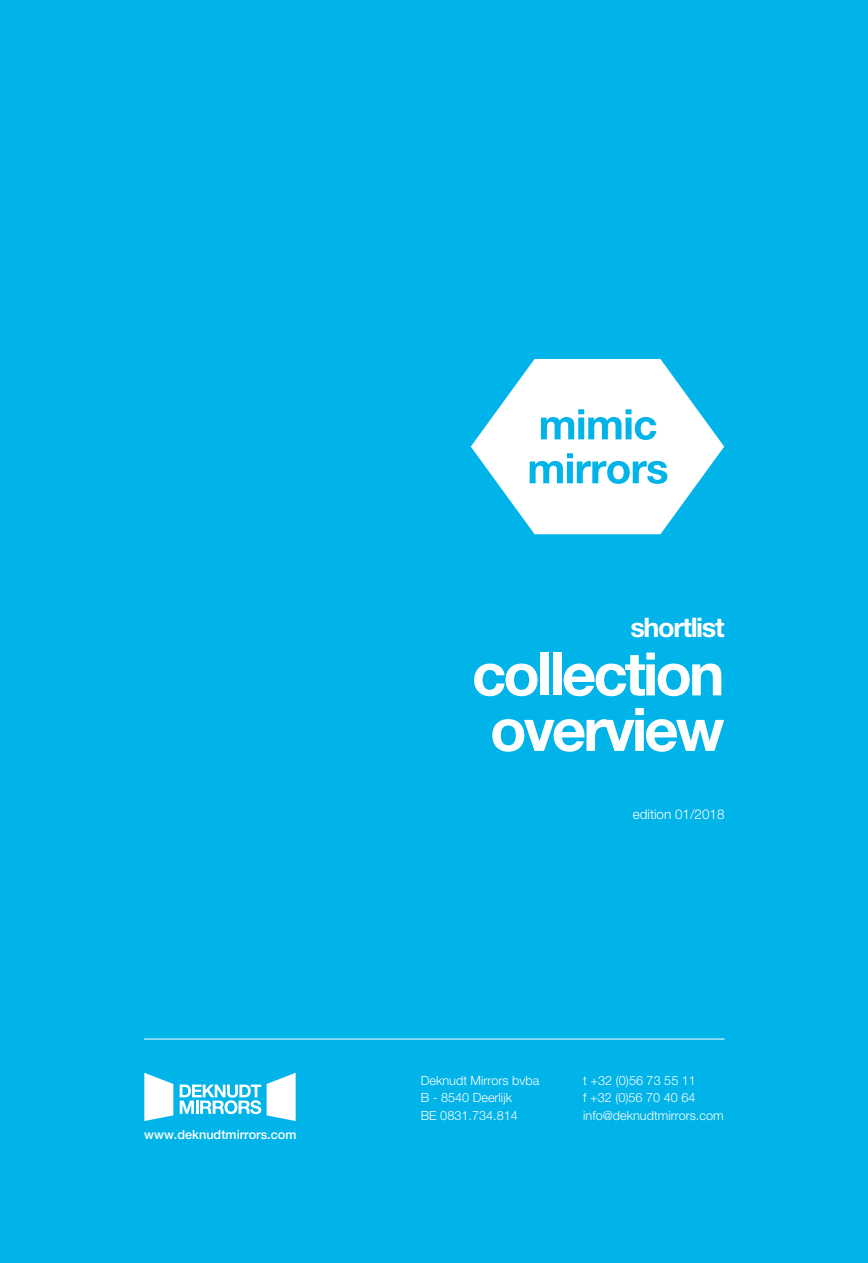
<style>
.page{position:relative;width:868px;height:1263px;background:#fff}
.page>*{position:absolute;margin:0;border:0;box-sizing:border-box;transform-origin:0 0}
.t1{font:700 60px/55.5px "Helvetica Neue LT Std";letter-spacing:-.05em;color:#fff;text-align:center}
.t2{font:700 27px "Helvetica Neue LT Std";letter-spacing:-.05em;color:#fff}
.t3{font:300 13.5px "Helvetica Neue LT Std";color:#fff}
.t4{font:300 12.75px/17.7px "Helvetica Neue LT Std";color:#fff}
.t5{font:500 12.75px "Helvetica Neue LT Std";color:#fff}
</style>
<div class="page">
<div style="left:0;top:0;width:867px;height:1263px;background:#00b3e9"></div>
<svg style="left:470px;top:359px;width:254px;height:175px;fill:#fff"></svg>
<svg style="left:541px;top:409px;width:115px;height:31px"></svg>
<svg style="left:529px;top:453px;width:138px;height:31px"></svg>
<svg style="left:144px;top:1073px;width:29px;height:48px"></svg>
<svg style="left:180px;top:1073px;width:115px;height:48px"></svg>
<hr style="left:144px;top:1039px;width:580px;height:1px;background:#fff">
<p class="t5" style="left:144px;top:1127px;width:153px">www.deknudtmirrors.com</p>
<h2 class="t2" style="left:630px;top:610px;width:96px">shortlist</h2>
<h1 class="t1" style="left:471px;top:645px;width:254px">collection overview</h1>
<p class="t3" style="left:632px;top:806px;width:93px">edition 01/2018</p>
<p class="t4" style="left:421px;top:1071px;width:120px">Deknudt Mirrors bvba<br>B - 8540 Deerlijk<br>BE 0831.734.814</p>
<p class="t4" style="left:583px;top:1071px;width:142px">t +32 (0)56 73 55 11<br>f +32 (0)56 70 40 64 info@deknudtmirrors.com</p>
</div>
